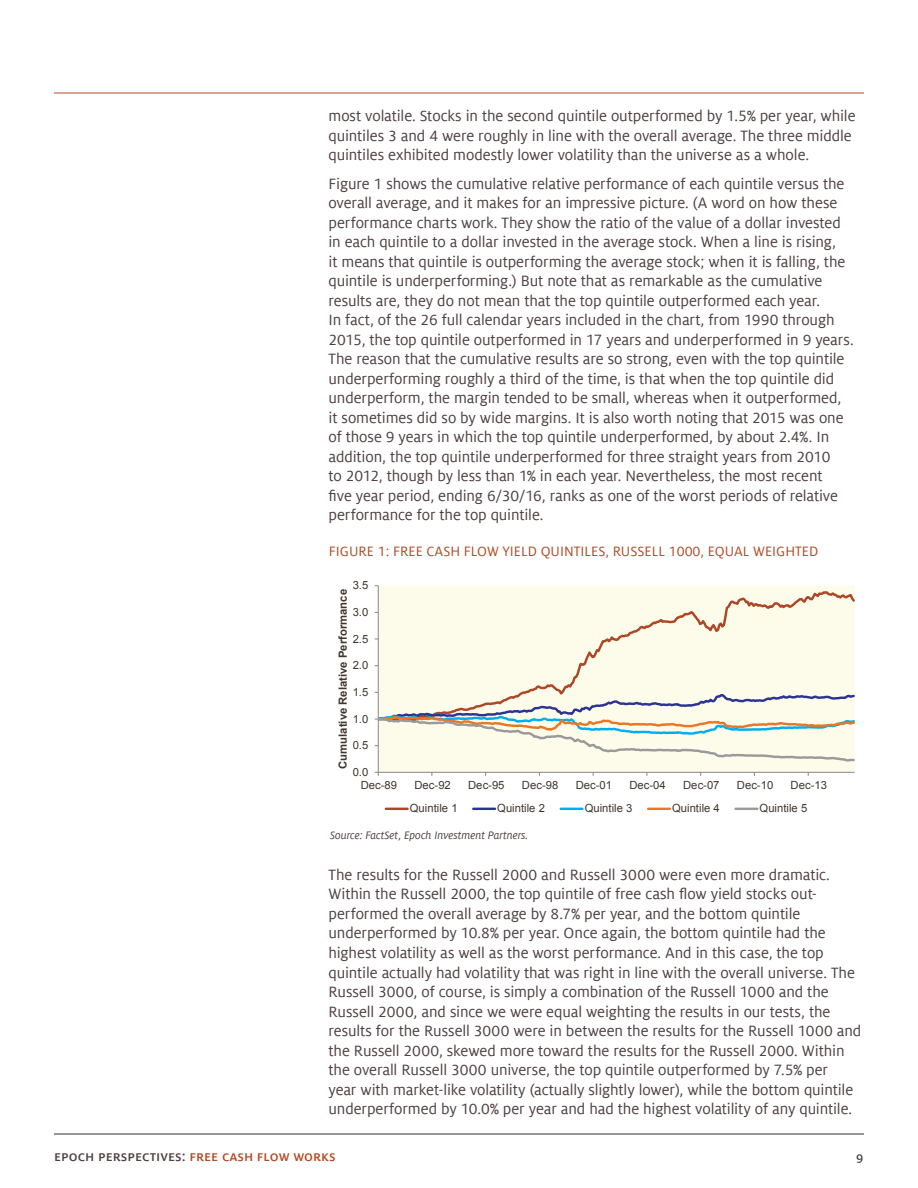
<style>
.page{position:relative;width:918px;height:1188px;background:#fff}
.page>*{position:absolute;margin:0;border:0;box-sizing:border-box;transform-origin:0 0}
.t1{font:16.5px/19.5px "Milo Offc Pro";letter-spacing:-.005em;color:#4f4042}
.t2{font:15px "Milo Offc Pro";color:#b14b23}
.t3{font:500 15px "Milo Sc Offc Pro";color:#4f4042}
.t4{font:500 13.5px "Milo Sc Offc Pro";color:#4f4042}
.t5{font:italic 12px "Milo Offc Pro";color:#4f4042}
.t6{font:11.25px "Arial";color:#3e3730}
.t7{font:11.25px "Arial";color:#050504}
.t8{font:700 11.25px "Arial";color:#3e3730}
.s1{color:#b14b23}
</style>
<div class="page">
<hr style="left:54px;top:1133px;width:810px;height:2px;background:#4f4042">
<hr style="left:54px;top:93px;width:810px;height:1px;background:#b14b23">
<svg style="left:374px;top:585px;width:481px;height:191px;background:#f3f1e3"></svg>
<hr style="left:386px;top:808px;width:22px;height:2px;background:#ad4725">
<hr style="left:473px;top:808px;width:22px;height:2px;background:#2b3393">
<hr style="left:561px;top:808px;width:21px;height:2px;background:#00aeef">
<hr style="left:648px;top:808px;width:22px;height:2px;background:#e97724">
<hr style="left:736px;top:808px;width:21px;height:2px;background:#9a9a9b">
<p class="t1" style="left:328px;top:106px;width:529px">most volatile. Stocks in the second quintile outperformed by 1.5% per year, while quintiles 3 and 4 were roughly in line with the overall average. The three middle quintiles exhibited modestly lower volatility than the universe as a whole.</p>
<p class="t1" style="left:328px;top:174px;width:527px">Figure 1 shows the cumulative relative performance of each quintile versus the overall average, and it makes for an impressive picture. (A word on how these performance charts work. They show the ratio of the value of a dollar invested in each quintile to a dollar invested in the average stock. When a line is rising,<br>it means that quintile is outperforming the average stock; when it is falling, the quintile is underperforming.) But note that as remarkable as the cumulative results are, they do not mean that the top quintile outperformed each year.<br>In fact, of the 26 full calendar years included in the chart, from 1990 through 2015, the top quintile outperformed in 17 years and underperformed in 9 years.<br>The reason that the cumulative results are so strong, even with the top quintile underperforming roughly a third of the time, is that when the top quintile did underperform, the margin tended to be small, whereas when it outperformed, it sometimes did so by wide margins. It is also worth noting that 2015 was one of those 9 years in which the top quintile underperformed, by about 2.4%. In addition, the top quintile underperformed for three straight years from 2010<br>to 2012, though by less than 1% in each year. N evertheless, the most recent<br>five year period, ending 6/30/16, ranks as one of the worst periods of relative performance for the top quintile.</p>
<p class="t2" style="left:329px;top:544px;width:80px">Figure 1: Free</p>
<p class="t2" style="left:427px;top:544px;width:378px">Cash Flow Yield Qui nti les, Russell 1000, Equal Weig hted</p>
<p class="t6" style="left:353px;top:578px;width:17px">3.5</p>
<p class="t7" style="left:345px;top:585px;width:17px">3.5</p>
<p class="t8" style="left:335px;top:769px;width:181px;rotate:-90deg">Cumulative Relative Performance</p>
<p class="t6" style="left:353px;top:605px;width:17px">3.0</p>
<p class="t7" style="left:345px;top:611px;width:17px">3.0</p>
<p class="t6" style="left:353px;top:631px;width:17px">2.5</p>
<p class="t7" style="left:345px;top:638px;width:17px">2.5</p>
<p class="t6" style="left:353px;top:658px;width:17px">2.0</p>
<p class="t7" style="left:345px;top:665px;width:17px">2.0</p>
<p class="t6" style="left:353px;top:685px;width:17px">1.5</p>
<p class="t7" style="left:345px;top:691px;width:17px">1.5</p>
<p class="t6" style="left:353px;top:711px;width:17px">1.0</p>
<p class="t7" style="left:345px;top:718px;width:17px">1.0</p>
<p class="t6" style="left:353px;top:738px;width:17px">0.5</p>
<p class="t7" style="left:345px;top:745px;width:17px">0.5</p>
<p class="t6" style="left:353px;top:765px;width:17px">0.0</p>
<p class="t6" style="left:361px;top:778px;width:38px">Dec-89</p>
<p class="t6" style="left:414px;top:778px;width:38px">Dec-92</p>
<p class="t6" style="left:468px;top:778px;width:38px">Dec-95</p>
<p class="t6" style="left:522px;top:778px;width:38px">Dec-98</p>
<p class="t6" style="left:576px;top:778px;width:38px">Dec-01</p>
<p class="t6" style="left:629px;top:778px;width:38px">Dec-04</p>
<p class="t6" style="left:683px;top:778px;width:38px">Dec-07</p>
<p class="t6" style="left:737px;top:778px;width:38px">Dec-10</p>
<p class="t6" style="left:791px;top:778px;width:38px">Dec-13</p>
<p class="t6" style="left:410px;top:801px;width:49px">Quintile 1</p>
<p class="t6" style="left:497px;top:801px;width:49px">Quintile 2</p>
<p class="t6" style="left:585px;top:801px;width:49px">Quintile 3</p>
<p class="t6" style="left:672px;top:801px;width:49px">Quintile 4</p>
<p class="t6" style="left:760px;top:801px;width:49px">Quintile 5</p>
<p class="t5" style="left:330px;top:828px;width:200px">Source: FactSet, Epoch Investment Partners.</p>
<p class="t7" style="left:402px;top:808px;width:49px">Quintile 1</p>
<p class="t7" style="left:664px;top:808px;width:49px">Quintile 4</p>
<p class="t1" style="left:328px;top:865px;width:534px">The results for the Russell 2000 and Russell 3000 were even more dramatic.<br>Within the Russell 2000, the top quintile of free cash flow yield stocks out&shy;performed the overall average by 8.7% per year, and the bottom quintile underperformed by 10.8% per year. Once again, the bottom quintile had the highest volatility as well as the worst performance. And in this case, the top quintile actually had volatility that was right in line with the overall universe. The Russell 3000, of course, is simply a combination of the Russell 1000 and the Russell 2000, and since we were equal weighting the results in our tests, the results for the Russell 3000 were in between the results for the Russell 1000 and the Russell 2000, skewed more toward the results for the Russell 2000. Within the overall Russell 3000 universe, the top quintile outperformed by 7.5% per<br>year with market-like volatility (actually slightly lower), while the bottom quintile underperformed by 10.0% per year and had the highest volatility of any quintile.</p>
<p class="t3" style="left:54px;top:1148px;width:283px">epoch perspectives: <span class="s1">free cash flow works</span></p>
<p class="t4" style="left:856px;top:1150px;width:9px">9</p>
</div>
